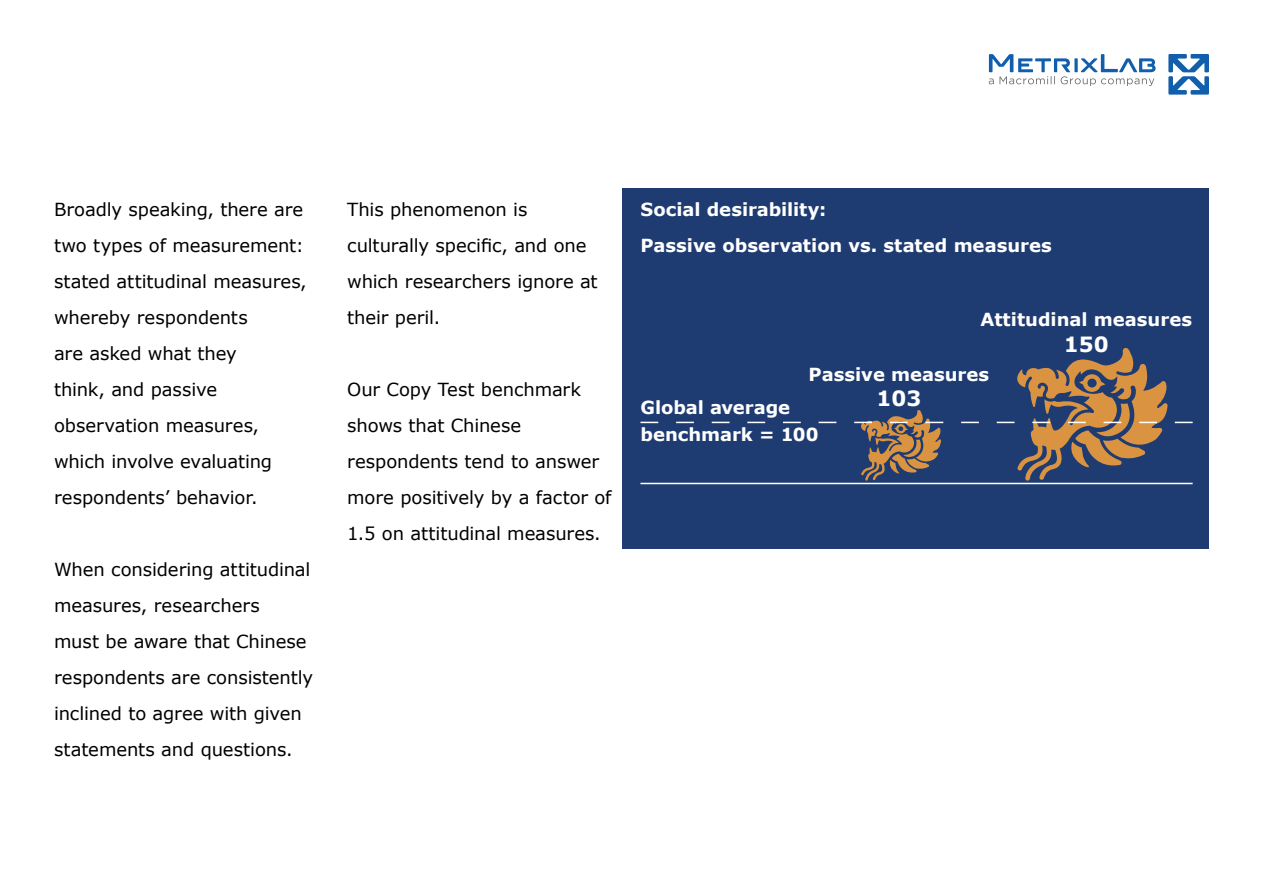
<style>
.page{position:relative;width:1263px;height:893px;background:#fff}
.page>*{position:absolute;margin:0;border:0;box-sizing:border-box;transform-origin:0 0}
.t1{font:700 21px "Verdana";color:#fff}
.t2{font:18px/36px "Verdana";letter-spacing:-.005em;color:#000}
.t3{font:700 18px/36px "Verdana";color:#fff}
</style>
<div class="page">
<div style="left:622px;top:189px;width:587px;height:360px;background:#1f3c72"></div>
<hr style="left:640px;top:483px;width:552px;height:1px;background:#fff">
<svg style="left:1168px;top:54px;width:41px;height:41px"></svg>
<svg style="left:989px;top:54px;width:166px;height:32px"></svg>
<svg style="left:640px;top:348px;width:552px;height:133px"></svg>
<p class="t2" style="left:54px;top:192px;width:254px">Broadly speaking, there are two types of measurement: stated attitudinal measures, whereby respondents<br>are asked what they<br>think, and passive observation measures, which involve evaluating respondents’ behavior.</p>
<p class="t2" style="left:54px;top:552px;width:261px">When considering attitudinal measures, researchers<br>must be aware that Chinese respondents are consistently inclined to agree with given statements and questions.</p>
<p class="t2" style="left:347px;top:192px;width:252px">This phenomenon is culturally specific, and one which researchers ignore at their peril.</p>
<p class="t2" style="left:347px;top:372px;width:266px">Our Copy Test benchmark shows that Chinese respondents tend to answer more positively by a factor of<br>1.5 on attitudinal measures.</p>
<p class="t3" style="left:640px;top:192px;width:413px">Social desirability:<br>Passive observation vs. stated measures</p>
<p class="t3" style="left:980px;top:302px;width:213px">Attitudinal measures</p>
<p class="t1" style="left:1064px;top:330px;width:46px">150</p>
<p class="t3" style="left:808px;top:356px;width:182px">Passive measures</p>
<p class="t1" style="left:876px;top:384px;width:46px">103</p>
<p class="t3" style="left:640px;top:394px;width:180px;line-height:27px">Global average benchmark = 100</p>
</div>
